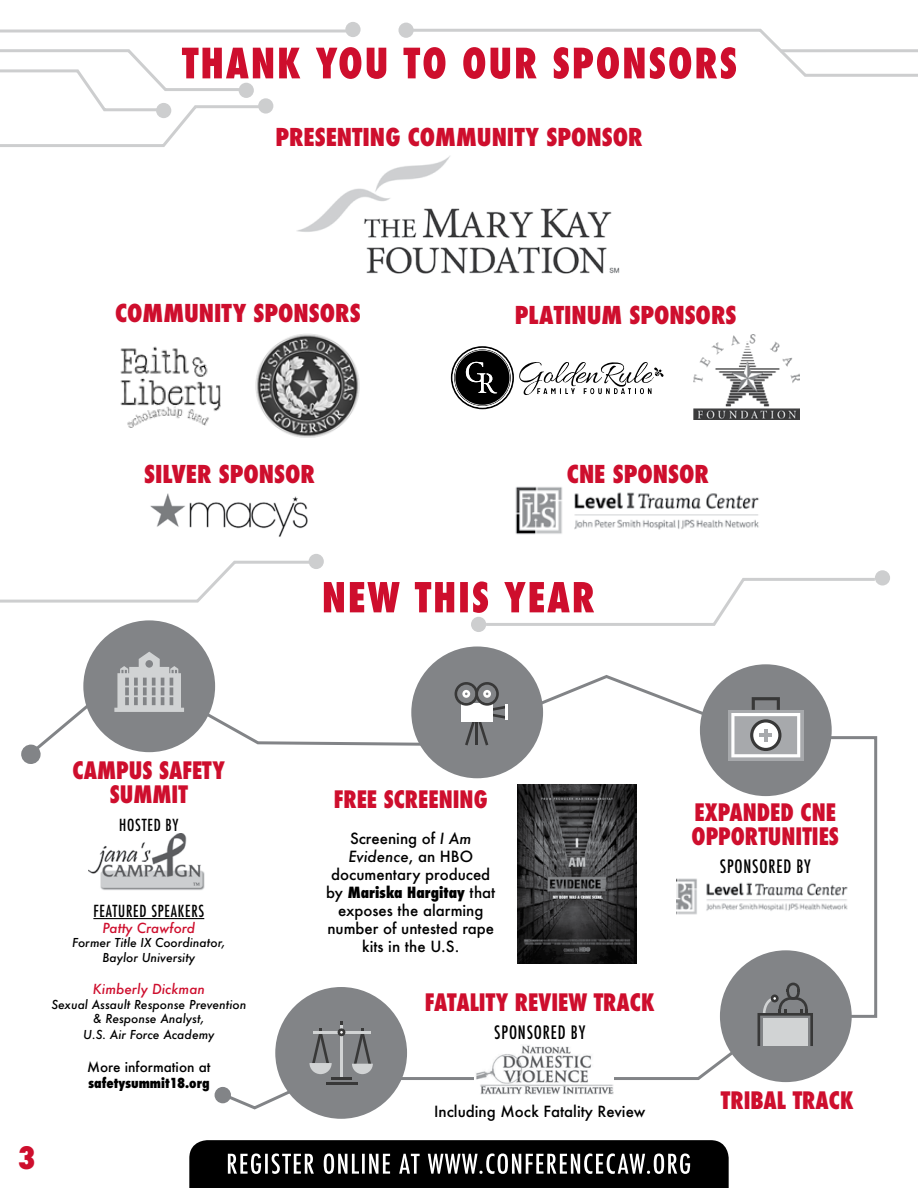
<style>
.page{position:relative;width:918px;height:1188px;background:#fff}
.page>*{position:absolute;margin:0;border:0;box-sizing:border-box;transform-origin:0 0}
.t1{font:800 condensed 30px "Futura";color:#ce0e2d}
.t2{font:800 condensed 24px "Futura";color:#ce0e2d}
.t3{font:800 condensed 23.4px/23.4px "Futura";color:#ce0e2d;text-align:center;scale:.94 1}
.t4{font:500 condensed 18px "Futura";letter-spacing:.05em;color:#000;scale:.94 1}
.t5{font:500 condensed 16.2px "Futura";letter-spacing:.05em;color:#000;scale:.94 1}
.t6{font:500 15px/18px "Futura";color:#000;text-align:center}
.t7{font:italic 500 13.5px "Futura";color:#ce0e2d}
.t8{font:800 condensed 13.5px "Futura";color:#000}
.t9{font:500 13.5px "Futura";color:#000}
.t10{font:italic 500 12px/14.4px "Futura";color:#000;text-align:center}
.s1{font-style:italic}
.s2{font-weight:800;font-stretch:condensed}
</style>
<div class="page">
<img style="left:89px;top:839px;width:82px;height:51px">
<hr style="left:93px;top:918px;width:111px;height:1px;background:#000">
<div style="left:398px;top:23px;width:16px;height:15px;background:#cdcecf;border-radius:50%"></div>
<svg style="left:345px;top:22px;width:16px;height:15px"></svg>
<svg style="left:0;top:27px;width:918px;height:120px"></svg>
<div style="left:21px;top:744px;width:20px;height:20px;border:3px solid #828487;border-radius:50%"></div>
<svg style="left:24px;top:694px;width:81px;height:66px"></svg>
<svg style="left:171px;top:673px;width:707px;height:438px"></svg>
<div style="left:215px;top:1087px;width:16px;height:16px;background:#828487;border-radius:50%"></div>
<svg style="left:875px;top:570px;width:15px;height:16px"></svg>
<div style="left:471px;top:617px;width:15px;height:15px;background:#cdcecf;border-radius:50%"></div>
<div style="left:701px;top:666px;width:129px;height:129px;background:#828487;border-radius:50%"></div>
<div style="left:700px;top:664px;width:132px;height:132px;border:3px solid #828487;border-radius:50%"></div>
<div style="left:728px;top:710px;width:75px;height:51px;background:linear-gradient(to bottom,#b2b3b6,#b2b3b6)"></div>
<svg style="left:731px;top:697px;width:69px;height:60px"></svg>
<img style="left:676px;top:876px;width:179px;height:45px">
<img style="left:297px;top:156px;width:323px;height:118px">
<img style="left:515px;top:486px;width:244px;height:49px">
<img style="left:150px;top:493px;width:158px;height:44px">
<div style="left:309px;top:554px;width:15px;height:15px;background:#cdcecf;border-radius:50%"></div>
<svg style="left:189px;top:1140px;width:540px;height:48px"></svg>
<div style="left:721px;top:952px;width:129px;height:129px;background:#828487;border-radius:50%"></div>
<div style="left:720px;top:950px;width:132px;height:132px;border:3px solid #828487;border-radius:50%"></div>
<svg style="left:758px;top:983px;width:55px;height:63px"></svg>
<img style="left:518px;top:785px;width:119px;height:179px">
<div style="left:413px;top:648px;width:129px;height:129px;background:#828487;border-radius:50%"></div>
<div style="left:411px;top:646px;width:132px;height:132px;border:3px solid #828487;border-radius:50%"></div>
<svg style="left:455px;top:682px;width:50px;height:63px"></svg>
<hr style="left:505px;top:704px;width:3px;height:16px;background:#fff">
<div style="left:277px;top:989px;width:129px;height:128px;background:#828487;border-radius:50%"></div>
<div style="left:275px;top:987px;width:132px;height:132px;border:3px solid #828487;border-radius:50%"></div>
<hr style="left:340px;top:1024px;width:3px;height:54px;background:#d1d3d4">
<hr style="left:331px;top:1077px;width:21px;height:2px;background:#383838">
<hr style="left:326px;top:1082px;width:31px;height:3px;background:#383838">
<svg style="left:352px;top:1028px;width:21px;height:46px"></svg>
<svg style="left:309px;top:1028px;width:23px;height:46px"></svg>
<hr style="left:313px;top:1031px;width:57px;height:3px;background:#d1d3d4">
<svg style="left:338px;top:1021px;width:7px;height:15px"></svg>
<img style="left:474px;top:1044px;width:139px;height:50px">
<img style="left:255px;top:334px;width:105px;height:104px">
<img style="left:120px;top:346px;width:101px;height:82px">
<svg style="left:451px;top:346px;width:213px;height:63px"></svg>
<img style="left:693px;top:335px;width:107px;height:84px">
<svg style="left:0;top:559px;width:876px;height:68px"></svg>
<div style="left:85px;top:622px;width:129px;height:129px;background:#828487;border-radius:50%"></div>
<div style="left:83px;top:620px;width:132px;height:132px;border:3px solid #828487;border-radius:50%"></div>
<svg style="left:114px;top:652px;width:70px;height:60px"></svg>
<h2 class="t2" style="left:275px;top:121px;width:369px">PRESENTING COMMUNITY SPONSOR</h2>
<h2 class="t2" style="left:115px;top:297px;width:247px">COMMUNITY SPONSORS</h2>
<h2 class="t2" style="left:515px;top:299px;width:223px">PLATINUM SPONSORS</h2>
<h2 class="t2" style="left:144px;top:458px;width:172px">SILVER SPONSOR</h2>
<h2 class="t2" style="left:567px;top:458px;width:143px">CNE SPONSOR</h2>
<h3 class="t3" style="left:73px;top:759px;width:164px">CAMPUS SAFETY<br>SUMMIT</h3>
<p class="t5" style="left:119px;top:815px;width:65px">HOSTED BY</p>
<p class="t5" style="left:93px;top:901px;width:119px">FEATURED SPEAKERS</p>
<p class="t7" style="left:102px;top:919px;width:94px">Patty Crawford</p>
<p class="t10" style="left:72px;top:936px;width:155px">Former Title IX Coordinator,<br>Baylor University</p>
<p class="t7" style="left:93px;top:980px;width:114px">Kimberly Dickman</p>
<p class="t10" style="left:51px;top:997px;width:196px">Sexual Assault Response Prevention &amp; Response Analyst,</p>
<p class="t10" style="left:83px;top:1028px;width:133px">U.S. Air Force Academy</p>
<p class="t9" style="left:87px;top:1057px;width:125px">More information at</p>
<p class="t8" style="left:88px;top:1074px;width:123px">safetysummit18.org</p>
<h1 class="t1" style="left:18px;top:1138px;width:20px">3</h1>
<h3 class="t3" style="left:334px;top:788px;width:165px">FREE SCREENING</h3>
<p class="t6" style="left:326px;top:829px;width:171px">Screening of <span class="s1">I Am<br>Evidence</span>, an HBO documentary produced by <span class="s2">Mariska Hargitay</span> that exposes the alarming number of untested rape kits in the U.S.</p>
<h3 class="t3" style="left:425px;top:990px;width:246px">FATALITY REVIEW TRACK</h3>
<p class="t4" style="left:494px;top:1021px;width:98px">SPONSORED BY</p>
<p class="t6" style="left:434px;top:1102px;width:213px">Including Mock Fatality Review</p>
<h3 class="t3" style="left:692px;top:801px;width:158px;text-align:left">EXPANDED CNE<br>OPPORTUNITIES</h3>
<p class="t4" style="left:720px;top:855px;width:98px">SPONSORED BY</p>
<h3 class="t3" style="left:721px;top:1089px;width:143px">TRIBAL TRACK</h3>
</div>
